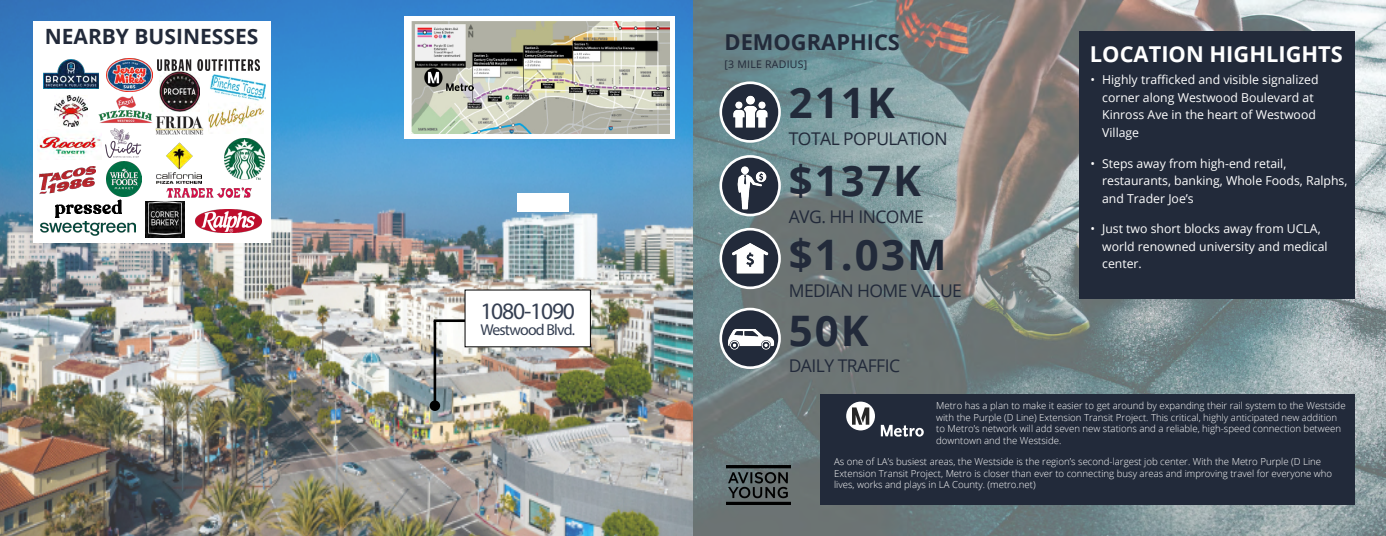
<style>
.page{position:relative;width:1386px;height:536px;background:#fff}
.page>*{position:absolute;margin:0;border:0;box-sizing:border-box;transform-origin:0 0}
.t1{font:700 42px "Open Sans";letter-spacing:.05em;color:#222a3a}
.t2{font:23.62px "Myriad Pro";letter-spacing:-.05em;color:#353f52}
.t3{font:700 21.88px "Open Sans";color:#fff}
.t4{font:700 21.88px "Open Sans";color:#222a3a}
.t5{font:700 21px "Open Sans";color:#222a3a}
.t6{font:17.5px "Open Sans";letter-spacing:-.03em;color:#222a3a}
.t7{font:15.75px "Myriad Pro";letter-spacing:-.05em;color:#353f52}
.t8{font:12.25px/17.5px "Open Sans";color:#fff}
.t9{font:10.5px "Open Sans";letter-spacing:.025em;color:#222a3a}
.t10{font:300 9.62px/11.5px "Open Sans";color:#fff}
</style>
<div class="page">
<img style="left:0;top:0;width:1386px;height:536px">
<img style="left:727px;top:465px;width:63px;height:39px">
<svg style="left:721px;top:83px;width:59px;height:58px"></svg>
<div style="left:719px;top:81px;width:62px;height:62px;border:3px solid #fff;border-radius:50%"></div>
<div style="left:721px;top:309px;width:59px;height:58px;background:#222a3a;border-radius:50%"></div>
<div style="left:719px;top:307px;width:62px;height:62px;border:3px solid #fff;border-radius:50%"></div>
<img style="left:728px;top:329px;width:46px;height:21px">
<svg style="left:721px;top:156px;width:59px;height:59px"></svg>
<div style="left:719px;top:155px;width:62px;height:61px;border:3px solid #fff;border-radius:50%"></div>
<img style="left:736px;top:166px;width:31px;height:43px">
<div style="left:721px;top:229px;width:59px;height:59px;background:#222a3a;border-radius:50%"></div>
<div style="left:719px;top:228px;width:62px;height:61px;border:3px solid #fff;border-radius:50%"></div>
<img style="left:732px;top:243px;width:37px;height:31px">
<img style="left:730px;top:94px;width:41px;height:36px">
<div style="left:1079px;top:32px;width:275px;height:43px;background:#222a3a"></div>
<div style="left:1079px;top:75px;width:275px;height:224px;background:#222a3a"></div>
<div style="left:33px;top:21px;width:238px;height:222px;background:#fff"></div>
<img style="left:517px;top:194px;width:52px;height:17px">
<img style="left:43px;top:59px;width:56px;height:29px">
<img style="left:55px;top:95px;width:32px;height:31px">
<img style="left:208px;top:104px;width:56px;height:27px">
<img style="left:40px;top:221px;width:96px;height:14px">
<img style="left:55px;top:199px;width:66px;height:18px">
<img style="left:157px;top:59px;width:102px;height:12px">
<img style="left:105px;top:128px;width:37px;height:30px">
<img style="left:160px;top:72px;width:40px;height:40px">
<img style="left:210px;top:74px;width:56px;height:27px">
<img style="left:166px;top:187px;width:86px;height:11px">
<img style="left:107px;top:58px;width:45px;height:33px">
<img style="left:196px;top:209px;width:65px;height:23px">
<div style="left:820px;top:394px;width:534px;height:110px;background:#222a3a"></div>
<img style="left:39px;top:167px;width:56px;height:27px">
<svg style="left:846px;top:401px;width:29px;height:29px"></svg>
<svg style="left:852px;top:407px;width:17px;height:17px"></svg>
<svg style="left:881px;top:424px;width:43px;height:12px"></svg>
<div style="left:404px;top:16px;width:271px;height:122px;background:#fff"></div>
<img style="left:411px;top:21px;width:258px;height:112px">
<img style="left:425px;top:69px;width:48px;height:21px">
<hr style="left:434px;top:320px;width:2px;height:85px;background:#000">
<div style="left:430px;top:400px;width:10px;height:11px;background:#000;border-radius:50%"></div>
<hr style="left:434px;top:319px;width:75px;height:3px;background:#000">
<div style="left:465px;top:290px;width:125px;height:56px;background:#fff"></div>
<img style="left:146px;top:201px;width:39px;height:36px">
<img style="left:98px;top:96px;width:54px;height:27px">
<img style="left:157px;top:143px;width:45px;height:40px">
<img style="left:37px;top:133px;width:65px;height:24px">
<img style="left:107px;top:162px;width:35px;height:35px">
<img style="left:224px;top:138px;width:41px;height:42px">
<img style="left:155px;top:116px;width:48px;height:18px">
<h3 class="t5" style="left:45px;top:21px;width:215px">NEARBY BUSINESSES</h3>
<h2 class="t2" style="left:480px;top:296px;width:96px">1080-1090</h2>
<h3 class="t7" style="left:480px;top:320px;width:96px">Westwood Blvd.</h3>
<h3 class="t4" style="left:724px;top:27px;width:177px">DEMOGRAPHICS</h3>
<p class="t9" style="left:724px;top:57px;width:84px">[3 MILE RADIUS]</p>
<h1 class="t1" style="left:789px;top:73px;width:108px">211K</h1>
<h3 class="t6" style="left:789px;top:126px;width:160px">TOTAL POPULATION</h3>
<h1 class="t1" style="left:789px;top:151px;width:134px">$137K</h1>
<h3 class="t6" style="left:789px;top:204px;width:137px">AVG. HH INCOME</h3>
<h1 class="t1" style="left:789px;top:225px;width:160px">$1.03M</h1>
<h3 class="t6" style="left:789px;top:278px;width:175px">MEDIAN HOME VALUE</h3>
<h1 class="t1" style="left:789px;top:301px;width:82px">50K</h1>
<h3 class="t6" style="left:789px;top:354px;width:113px">DAILY TRAFFIC</h3>
<h3 class="t3" style="left:1090px;top:38px;width:255px">LOCATION HIGHLIGHTS</h3>
<p class="t8" style="left:1102px;top:71px;width:218px;text-indent:-12px">• Highly trafficked and visible signalized corner along Westwood Boulevard at<br>Kinross Ave in the heart of Westwood<br>Village</p>
<p class="t8" style="left:1102px;top:154px;width:247px;text-indent:-12px">• Steps away from high-end retail, restaurants, banking, Whole Foods, Ralphs, and Trader Joe’s</p>
<p class="t8" style="left:1102px;top:219px;width:227px;text-indent:-12px">• Just two short blocks away from UCLA, world renowned university and medical center.</p>
<p class="t10" style="left:936px;top:399px;width:411px">Metro has a plan to make it easier to get around by expanding their rail system to the Westside with the Purple (D Line) Extension Transit Project. This critical, highly anticipated new addition to Metro’s network will add seven new stations and a reliable, high-speed connection between downtown and the Westside.</p>
<p class="t10" style="left:834px;top:455px;width:500px">As one of LA’s busiest areas, the Westside is the region’s second-largest job center. With the Metro Purple (D Line<br>Extension Transit Project, Metro is closer than ever to connecting busy areas and improving travel for everyone who lives, works and plays in LA County. (metro.net)</p>
</div>
